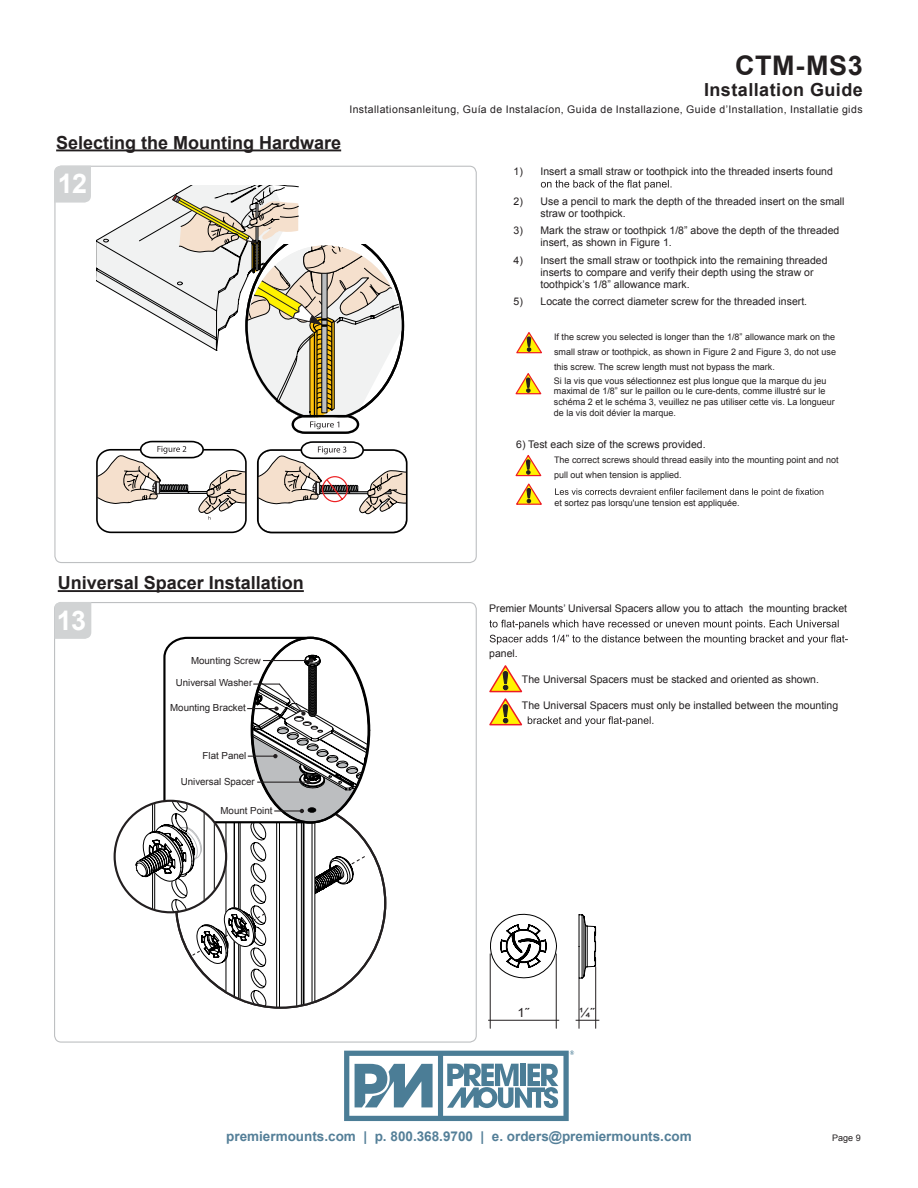
<style>
.page{position:relative;width:918px;height:1188px;background:#fff}
.page>*{position:absolute;margin:0;border:0;box-sizing:border-box;transform-origin:0 0}
.t1{font:700 27px "Arial";letter-spacing:.02em;color:#231f20}
.t2{font:700 27px "Arial";color:#fff}
.t3{font:700 18px "Arial";color:#231f20}
.t4{font:700 18px "Arial";letter-spacing:.025em;color:#231f20}
.t5{font:700 13.5px "Arial";color:#547f98}
.t6{font:12.6px "Arial";color:#231f20;scale:1.04 1}
.t7{font:10.5px/12px "Arial";color:#231f20}
.t8{font:10.5px "Arial";letter-spacing:.04em;color:#231f20}
.t9{font:9.75px "Arial";color:#231f20}
.t10{font:9px/10.8px "Arial";color:#231f20}
</style>
<div class="page">
<svg style="left:555px;top:488px;width:268px;height:9px"></svg>
<svg style="left:54px;top:166px;width:37px;height:37px"></svg>
<svg style="left:54px;top:602px;width:37px;height:37px"></svg>
<hr style="left:56px;top:149px;width:285px;height:2px;background:#231f20">
<svg style="left:541px;top:180px;width:131px;height:10px"></svg>
<svg style="left:516px;top:332px;width:26px;height:22px"></svg>
<div style="left:123px;top:523px;width:35px;height:12px;background:#d7d7d7"></div>
<div style="left:283px;top:523px;width:35px;height:12px;background:#969696"></div>
<div style="left:96px;top:449px;width:151px;height:84px;border:2px solid #000;border-radius:14px"></div>
<svg style="left:97px;top:440px;width:148px;height:92px"></svg>
<div style="left:257px;top:449px;width:151px;height:84px;border:2px solid #000;border-radius:14px"></div>
<svg style="left:258px;top:441px;width:148px;height:91px"></svg>
<div style="left:117px;top:513px;width:35px;height:13px;background:#fff"></div>
<div style="left:278px;top:513px;width:35px;height:13px;background:#fff"></div>
<svg style="left:97px;top:185px;width:307px;height:249px"></svg>
<hr style="left:490px;top:954px;width:1px;height:74px;background:#231f20">
<hr style="left:556px;top:954px;width:1px;height:74px;background:#231f20">
<hr style="left:579px;top:979px;width:1px;height:49px;background:#231f20">
<hr style="left:595px;top:967px;width:1px;height:61px;background:#231f20">
<hr style="left:488px;top:1020px;width:71px;height:1px;background:#231f20">
<svg style="left:576px;top:1020px;width:23px;height:1px"></svg>
<svg style="left:489px;top:913px;width:107px;height:67px"></svg>
<svg style="left:515px;top:373px;width:27px;height:22px"></svg>
<svg style="left:515px;top:455px;width:27px;height:50px"></svg>
<svg style="left:135px;top:636px;width:234px;height:372px"></svg>
<svg style="left:489px;top:620px;width:350px;height:9px"></svg>
<svg style="left:490px;top:635px;width:358px;height:10px"></svg>
<svg style="left:489px;top:665px;width:164px;height:62px"></svg>
<hr style="left:58px;top:590px;width:246px;height:2px;background:#231f20">
<svg style="left:344px;top:1051px;width:230px;height:70px"></svg>
<h1 class="t1" style="left:735px;top:48px;width:129px">CTM-MS3</h1>
<h2 class="t3" style="left:56px;top:130px;width:287px">Selecting the Mounting Hardware</h2>
<h1 class="t2" style="left:58px;top:165px;width:31px">12</h1>
<h2 class="t4" style="left:704px;top:78px;width:160px">Installation Guide</h2>
<p class="t8" style="left:349px;top:102px;width:515px">Installationsanleitung, Guía de Instalacíon, Guida de Installazione, Guide d’Installation, Installatie gids</p>
<p class="t7" style="left:514px;top:166px;width:321px">1) Insert a small straw or toothpick into the threaded inserts found</p>
<p class="t7" style="left:541px;top:195px;width:306px;text-indent:-27px">2) Use a pencil to mark the depth of the threaded insert on the small straw or toothpick.</p>
<p class="t7" style="left:541px;top:225px;width:300px;text-indent:-27px">3) Mark the straw or toothpick 1/8” above the depth of the threaded insert, as shown in Figure 1.</p>
<p class="t7" style="left:541px;top:254px;width:289px;text-indent:-27px">4) Insert the small straw or toothpick into the remaining threaded inserts to compare and verify their depth using the straw or toothpick’s 1/8” allowance mark.</p>
<p class="t7" style="left:514px;top:296px;width:295px">5) Locate the correct diameter screw for the threaded insert.</p>
<p class="t10" style="left:554px;top:330px;width:284px;line-height:15px;text-align:justify">If the screw you selected is longer than the 1/8” allowance mark on the small straw or toothpick, as shown in Figure 2 and Figure 3, do not use this screw. The screw length must not bypass the mark.</p>
<p class="t10" style="left:554px;top:375px;width:283px">Si la vis que vous sélectionnez est plus longue que la marque du jeu maximal de 1/8” sur le paillon ou le cure-dents, comme illustré sur le schéma 2 et le schéma 3, veuillez ne pas utiliser cette vis. La longueur de la vis doit dévier la marque.</p>
<p class="t7" style="left:516px;top:438px;width:191px">6) Test each size of the screws provided.</p>
<p class="t10" style="left:554px;top:452px;width:286px;line-height:15px">The correct screws should thread easily into the mounting point and not pull out when tension is applied.</p>
<p class="t10" style="left:554px;top:497px;width:187px">et sortez pas lorsqu'une tension est appliquée.</p>
<h2 class="t3" style="left:58px;top:571px;width:248px">Universal Spacer Installation</h2>
<h1 class="t2" style="left:57px;top:602px;width:31px">13</h1>
<p class="t9" style="left:191px;top:654px;width:71px">Mounting Screw</p>
<p class="t9" style="left:176px;top:676px;width:78px">Universal Washer</p>
<p class="t9" style="left:170px;top:701px;width:77px">Mounting Bracket</p>
<p class="t9" style="left:203px;top:750px;width:45px">Flat Panel</p>
<p class="t9" style="left:181px;top:775px;width:76px">Universal Spacer</p>
<p class="t9" style="left:220px;top:804px;width:53px">Mount Point</p>
<p class="t7" style="left:489px;top:603px;width:359px">Premier Mounts’ Universal Spacers allow you to attach the mounting bracket</p>
<p class="t7" style="left:489px;top:648px;width:30px">panel.</p>
<p class="t7" style="left:522px;top:674px;width:299px">The Universal Spacers must be stacked and oriented as shown.</p>
<p class="t7" style="left:522px;top:699px;width:318px">The Universal Spacers must only be installed between the mounting</p>
<p class="t6" style="left:517px;top:1004px;width:13px">1˝</p>
<p class="t6" style="left:579px;top:1004px;width:16px">¼˝</p>
<p class="t5" style="left:226px;top:1128px;width:467px">premiermounts.com | p. 800.368.9700 | e. orders@premiermounts.com</p>
<p class="t10" style="left:832px;top:1132px;width:30px">Page 9</p>
</div>
